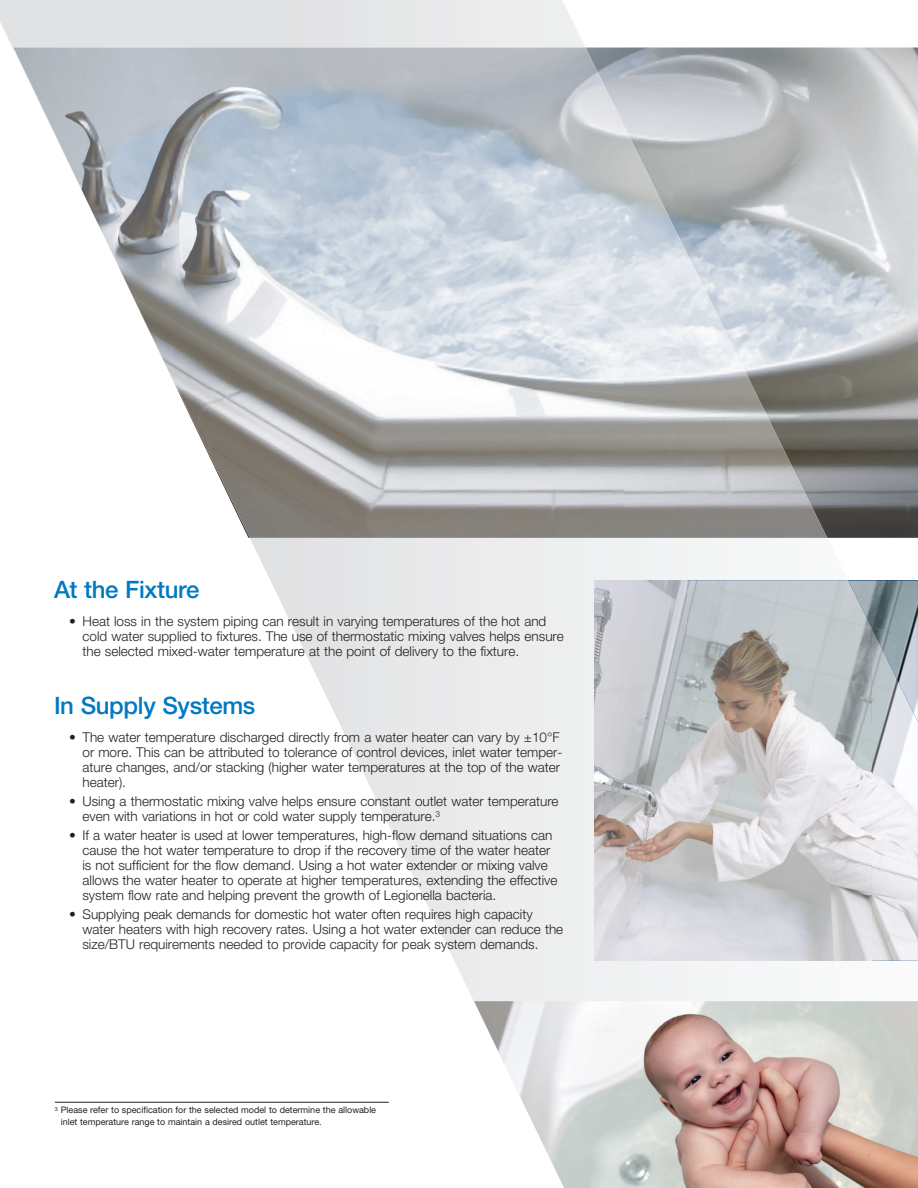
<style>
.page{position:relative;width:918px;height:1188px;background:#fff}
.page>*{position:absolute;margin:0;border:0;box-sizing:border-box;transform-origin:0 0}
.t1{font:500 24px "Helvetica Neue LT Std";letter-spacing:-.015em;color:#0079c2}
.t2{font:300 13.5px/15px "Helvetica Neue LT Std";color:#231f20}
.t3{font:9px/12px "Helvetica Neue LT Std";color:#231f20}
</style>
<div class="page">
<img style="left:872px;top:580px;width:46px;height:48px">
<img style="left:225px;top:48px;width:693px;height:490px">
<img style="left:256px;top:538px;width:51px;height:118px">
<svg style="left:250px;top:538px;width:6px;height:12px"></svg>
<img style="left:594px;top:580px;width:278px;height:381px">
<img style="left:872px;top:628px;width:46px;height:333px">
<img style="left:14px;top:48px;width:610px;height:147px">
<img style="left:623px;top:125px;width:52px;height:413px">
<img style="left:84px;top:194px;width:540px;height:99px">
<img style="left:675px;top:228px;width:51px;height:310px">
<img style="left:131px;top:292px;width:493px;height:99px">
<img style="left:726px;top:332px;width:51px;height:206px">
<img style="left:178px;top:390px;width:446px;height:99px">
<img style="left:776px;top:434px;width:51px;height:104px">
<img style="left:226px;top:489px;width:398px;height:49px">
<hr style="left:55px;top:1102px;width:334px;height:1px;background:#231f20">
<img style="left:474px;top:1001px;width:444px;height:187px">
<h1 class="t1" style="left:54px;top:575px;width:147px">At the Fixture</h1>
<p class="t2" style="left:82px;top:614px;width:483px;text-indent:-14px">• Heat loss in the system piping can result in varying temperatures of the hot and cold water supplied to fixtures. The use of thermostatic mixing valves helps ensure the selected mixed-water temperature at the point of delivery to the fixture.</p>
<h1 class="t1" style="left:54px;top:691px;width:203px">In Supply Systems</h1>
<p class="t2" style="left:82px;top:730px;width:482px;text-indent:-14px">• The water temperature discharged directly from a water heater can vary by ±10°F or more. This can be attributed to tolerance of control devices, inlet water temper&shy;ature changes, and/or stacking (higher water temperatures at the top of the water heater).</p>
<p class="t2" style="left:82px;top:794px;width:478px;text-indent:-14px">• Using a thermostatic mixing valve helps ensure constant outlet water temperature even with variations in hot or cold water supply temperature.<sup>3</sup></p>
<p class="t2" style="left:82px;top:827px;width:477px;text-indent:-14px">• If a water heater is used at lower temperatures, high-flow demand situations can cause the hot water temperature to drop if the recovery time of the water heater is not sufficient for the flow demand. Using a hot water extender or mixing valve allows the water heater to operate at higher temperatures, extending the effective system flow rate and helping prevent the growth of Legionella bacteria.</p>
<p class="t2" style="left:82px;top:906px;width:482px;text-indent:-14px">• Supplying peak demands for domestic hot water often requires high capacity water heaters with high recovery rates. Using a hot water extender can reduce the size/BTU requirements needed to provide capacity for peak system demands.</p>
<p class="t3" style="left:61px;top:1104px;width:317px;text-indent:-6px"><sup>3</sup> Please refer to specification for the selected model to determine the allowable inlet temperature range to maintain a desired outlet temperature.</p>
</div>
